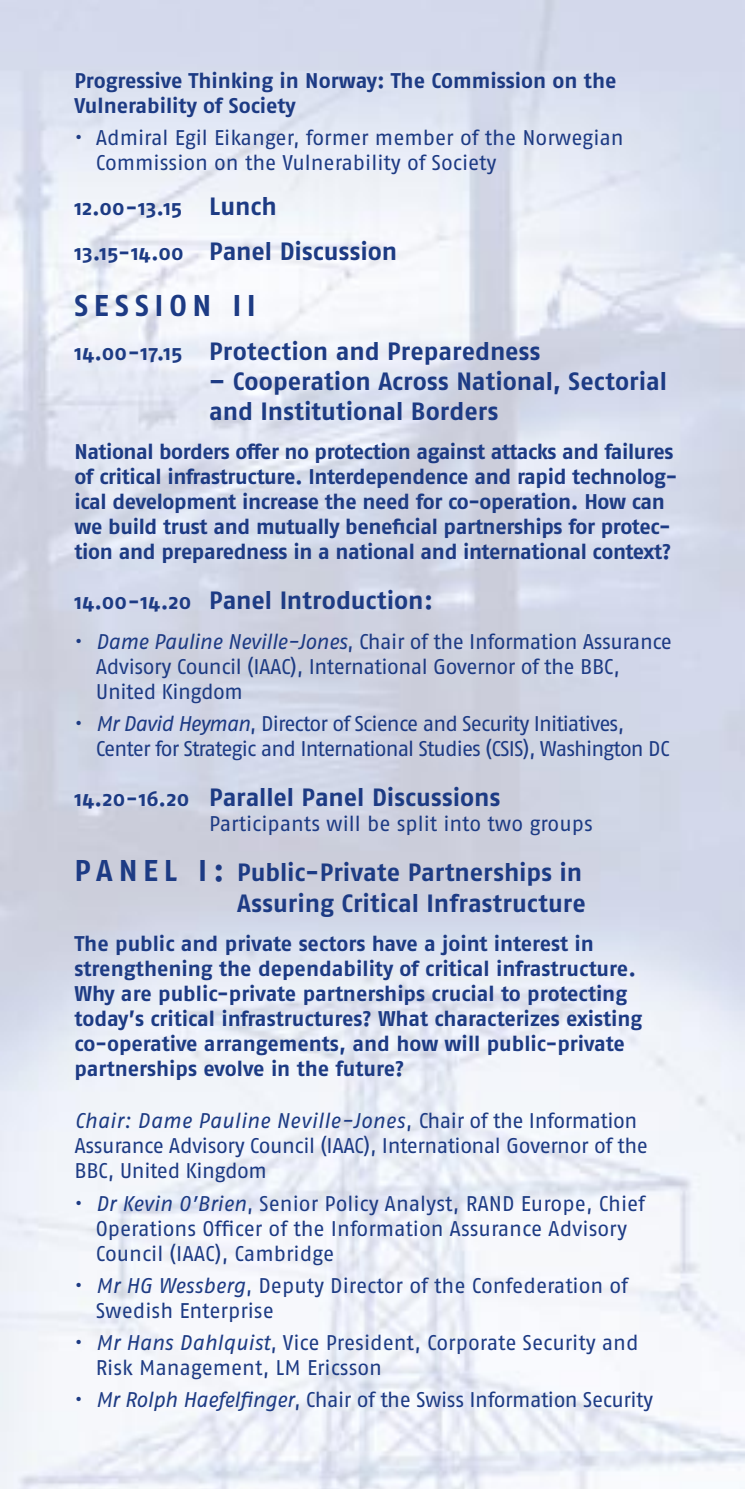
<style>
.page{position:relative;width:745px;height:1489px;background:#fff}
.page>*{position:absolute;margin:0;border:0;box-sizing:border-box;transform-origin:0 0}
.t1{font:700 30px "Fago No";letter-spacing:.19em;color:#1d3b84}
.t2{font:700 25px/30px "Fago No";color:#1d3b84}
.t3{font:21.25px/25px "Fago No";letter-spacing:-.015em;color:#1d3b84}
.t4{font:700 21.25px/25px "Fago No";letter-spacing:-.015em;color:#1d3b84}
.t5{font:21.25px/25px "Fago No";letter-spacing:-.045em;color:#1d3b84}
.s1{font-size:25px}
.s2{font-size:21.25px}
.s3{font-style:italic}
.s4{font-size:30px}
</style>
<div class="page">
<p class="t4" style="left:74px;top:67px;width:543px">Progressive Thinking in Norway: The Commission on the<br>Vulnerability of Society</p>
<p class="t3" style="left:96px;top:125px;width:529px;text-indent:-21px">• Admiral Egil Eikanger, former member of the Norwegian<br>Commission on the Vulnerability of Society</p>
<p class="t4" style="left:74px;top:195px;width:203px">12.00-13.15 <span class="s1">Lunch</span></p>
<p class="t2" style="left:74px;top:236px;width:324px"><span class="s2">13.15-14.00</span> Panel Discussion</p>
<h1 class="t1" style="left:74px;top:288px;width:183px">SESSION II</h1>
<p class="t2" style="left:74px;top:336px;width:467px"><span class="s2">14.00-17.15</span> Protection and Preparedness</p>
<p class="t2" style="left:209px;top:366px;width:459px">– Cooperation Across National, Sectorial and Institutional Borders</p>
<p class="t4" style="left:74px;top:439px;width:604px">National borders offer no protection against attacks and failures of critical infrastructure. Interdependence and rapid technolog&shy;ical development increase the need for co-operation. How can we build trust and mutually beneficial partnerships for protec&shy;tion and preparedness in a national and international context?</p>
<p class="t2" style="left:74px;top:585px;width:360px"><span class="s2">14.00-14.20</span> Panel Introduction:</p>
<p class="t3" style="left:96px;top:628px;width:577px;text-indent:-21px">• <span class="s3">Dame Pauline Neville-Jones</span>, Chair of the Information Assurance<br>Advisory Council (IAAC), International Governor of the BBC,<br>United Kingdom</p>
<p class="t5" style="left:96px;top:710px;width:575px;text-indent:-21px">• <span class="s3">Mr David Heyman</span>, Director of Science and Security Initiatives,<br>Center for Strategic and International Studies (CSIS), Washington DC</p>
<p class="t2" style="left:74px;top:781px;width:427px"><span class="s2">14.20-16.20</span> Parallel Panel Discussions</p>
<p class="t3" style="left:209px;top:811px;width:385px">Participants will be split into two groups</p>
<p class="t2" style="left:74px;top:857px;width:512px;text-align:right"><span class="s4">P A N E L I :</span> Public-Private Partnerships in<br>Assuring Critical Infrastructure</p>
<p class="t4" style="left:74px;top:930px;width:569px">The public and private sectors have a joint interest in strengthening the dependability of critical infrastructure.<br>Why are public-private partnerships crucial to protecting today’s critical infrastructures? What characterizes existing co-operative arrangements, and how will public-private partnerships evolve in the future?</p>
<p class="t3" style="left:74px;top:1108px;width:574px"><span class="s3">Chair: Dame Pauline Neville-Jones</span>, Chair of the Information<br>Assurance Advisory Council (IAAC), International Governor of the<br>BBC, United Kingdom</p>
<p class="t3" style="left:96px;top:1190px;width:550px;text-indent:-21px">• <span class="s3">Dr Kevin O’Brien</span>, Senior Policy Analyst, RAND Europe, Chief<br>Operations Officer of the Information Assurance Advisory<br>Council (IAAC), Cambridge</p>
<p class="t3" style="left:96px;top:1272px;width:533px;text-indent:-21px">• <span class="s3">Mr HG Wessberg</span>, Deputy Director of the Confederation of<br>Swedish Enterprise</p>
<p class="t3" style="left:96px;top:1329px;width:544px;text-indent:-21px">• <span class="s3">Mr Hans Dahlquist</span>, Vice President, Corporate Security and<br>Risk Management, LM Ericsson</p>
<p class="t3" style="left:74px;top:1386px;width:580px">• <span class="s3">Mr Rolph Haefelfinger</span>, Chair of the Swiss Information Security</p>
</div>
